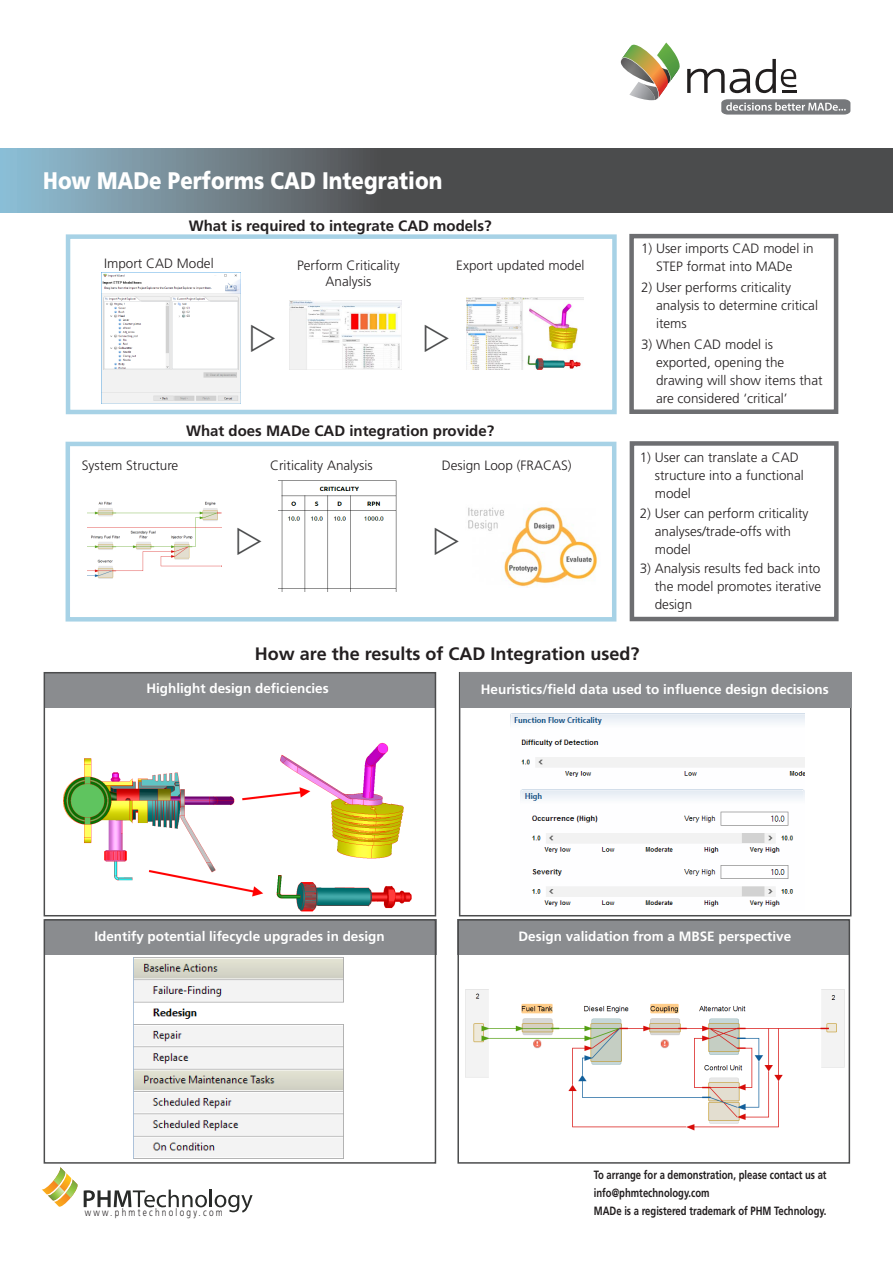
<style>
.page{position:relative;width:893px;height:1263px;background:#fff}
.page>*{position:absolute;margin:0;border:0;box-sizing:border-box;transform-origin:0 0}
.t1{font:900 24px "Frutiger";color:#fff;scale:.85 1}
.t2{font:700 18px "Frutiger";color:#231f20}
.t3{font:700 15px "Frutiger";color:#231f20}
.t4{font:300 13.5px/16.2px "Frutiger";color:#231f20;text-align:center}
.t5{font:700 13.5px "Frutiger";color:#fff}
.t6{font:700 12px "Frutiger";color:#231f20;scale:.79 1}
.t7{font:300 10.5px "Frutiger";letter-spacing:.27em;color:#231f20;scale:.79 1}
</style>
<div class="page">
<div style="left:459px;top:672px;width:392px;height:244px;border:2px solid #4b4c4d"></div>
<svg style="left:0;top:149px;width:893px;height:64px;background:#5c666b"></svg>
<svg style="left:620px;top:43px;width:230px;height:72px"></svg>
<div style="left:66px;top:234px;width:551px;height:180px;background:#fff;border:4px solid #a7d2e6"></div>
<div style="left:66px;top:442px;width:550px;height:179px;background:#fff;border:4px solid #a7d2e6"></div>
<div style="left:45px;top:672px;width:391px;height:35px;background:#8a8c8f"></div>
<div style="left:45px;top:919px;width:391px;height:36px;background:#8a8c8f"></div>
<div style="left:457px;top:919px;width:392px;height:36px;background:#8a8c8f"></div>
<div style="left:460px;top:672px;width:391px;height:35px;background:#8a8c8f"></div>
<div style="left:629px;top:234px;width:209px;height:180px;background:#fff;border:4px solid #6d6e71"></div>
<div style="left:630px;top:441px;width:209px;height:180px;background:#fff;border:4px solid #6d6e71"></div>
<div style="left:44px;top:672px;width:392px;height:244px;border:2px solid #4b4c4d"></div>
<div style="left:44px;top:919px;width:392px;height:245px;border:2px solid #4b4c4d"></div>
<img style="left:465px;top:989px;width:380px;height:142px">
<div style="left:457px;top:919px;width:393px;height:245px;border:2px solid #4b4c4d"></div>
<img style="left:88px;top:501px;width:133px;height:78px">
<img style="left:278px;top:480px;width:119px;height:111px">
<img style="left:468px;top:507px;width:130px;height:80px">
<img style="left:63px;top:742px;width:349px;height:170px">
<img style="left:511px;top:713px;width:294px;height:194px">
<img style="left:133px;top:957px;width:210px;height:202px">
<img style="left:102px;top:272px;width:139px;height:132px">
<img style="left:289px;top:300px;width:113px;height:70px">
<img style="left:466px;top:298px;width:117px;height:72px">
<svg style="left:42px;top:1167px;width:211px;height:45px"></svg>
<p class="t1" style="left:43px;top:166px;width:471px">How MADe Performs CAD Integration</p>
<p class="t3" style="left:189px;top:217px;width:304px">What is required to integrate CAD models?</p>
<p class="t4" style="left:104px;top:255px;width:111px">Import CAD Model</p>
<p class="t4" style="left:297px;top:257px;width:104px">Perform Criticality<br>Analysis</p>
<p class="t4" style="left:456px;top:257px;width:130px">Export updated model</p>
<p class="t3" style="left:186px;top:422px;width:310px">What does MADe CAD integration provide?</p>
<p class="t4" style="left:82px;top:457px;width:98px">System Structure</p>
<p class="t4" style="left:270px;top:457px;width:104px">Criticality Analysis</p>
<p class="t4" style="left:442px;top:457px;width:131px">Design Loop (FRACAS)</p>
<p class="t4" style="left:641px;top:240px;width:174px">1) User imports CAD model in</p>
<p class="t4" style="left:656px;top:258px;width:138px">STEP format into MADe</p>
<p class="t4" style="left:641px;top:279px;width:151px">2) User performs criticality</p>
<p class="t4" style="left:656px;top:297px;width:163px">analysis to determine critical</p>
<p class="t4" style="left:656px;top:315px;width:32px">items</p>
<p class="t4" style="left:641px;top:336px;width:134px">3) When CAD model is</p>
<p class="t4" style="left:656px;top:354px;width:130px">exported, opening the</p>
<p class="t4" style="left:656px;top:372px;width:168px">drawing will show items that</p>
<p class="t4" style="left:656px;top:390px;width:133px">are considered ‘critical’</p>
<p class="t4" style="left:640px;top:449px;width:161px">1) User can translate a CAD</p>
<p class="t4" style="left:655px;top:467px;width:151px">structure into a functional</p>
<p class="t4" style="left:655px;top:485px;width:38px">model</p>
<p class="t4" style="left:640px;top:505px;width:170px">2) User can perform criticality</p>
<p class="t4" style="left:655px;top:523px;width:138px">analyses/trade-offs with</p>
<p class="t4" style="left:655px;top:541px;width:38px">model</p>
<p class="t4" style="left:640px;top:560px;width:182px">3) Analysis results fed back into</p>
<p class="t4" style="left:655px;top:578px;width:168px">the model promotes iterative</p>
<p class="t4" style="left:655px;top:596px;width:39px">design</p>
<p class="t2" style="left:255px;top:643px;width:386px">How are the results of CAD Integration used?</p>
<p class="t5" style="left:146px;top:680px;width:184px">Highlight design deficiencies</p>
<p class="t5" style="left:481px;top:681px;width:350px">Heuristics/field data used to influence design decisions</p>
<p class="t5" style="left:94px;top:928px;width:292px">Identify potential lifecycle upgrades in design</p>
<p class="t5" style="left:518px;top:928px;width:274px">Design validation from a MBSE perspective</p>
<p class="t6" style="left:594px;top:1167px;width:296px">To arrange for a demonstration, please contact us at</p>
<p class="t6" style="left:594px;top:1185px;width:148px">info@phmtechnology.com</p>
<p class="t7" style="left:85px;top:1206px;width:176px">www.phmtechnology.com</p>
<p class="t6" style="left:594px;top:1203px;width:296px">MADe is a registered trademark of PHM Technology.</p>
</div>
